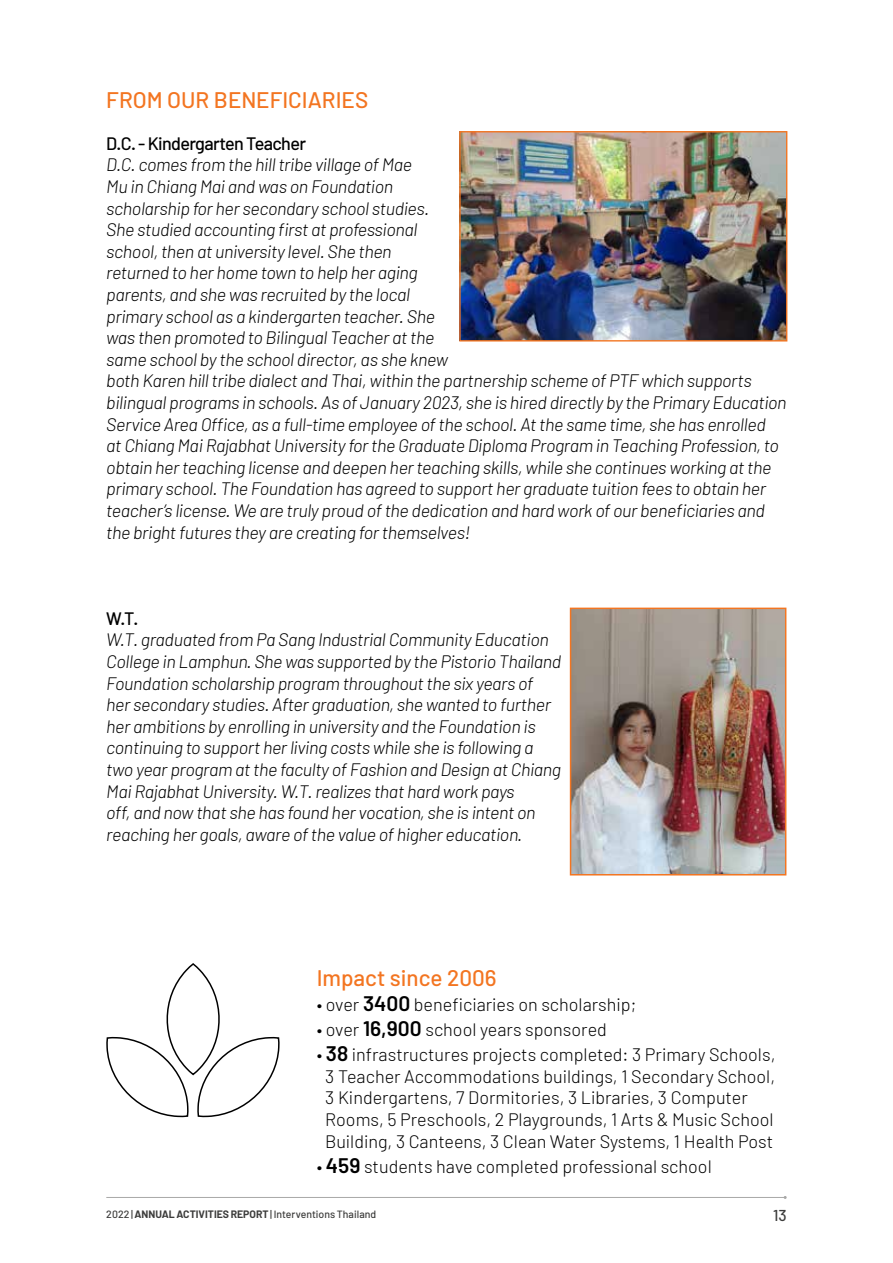
<style>
.page{position:relative;width:893px;height:1263px;background:#fff}
.page>*{position:absolute;margin:0;border:0;box-sizing:border-box;transform-origin:0 0}
.t1{font:500 22.5px "Barlow";color:#f37521}
.t2{font:italic 300 18px/21.6px "Barlow";letter-spacing:-.02em;color:#000}
.t3{font:300 18px/21.6px "Barlow";color:#000}
.t4{font:500 18px "Barlow";letter-spacing:-.035em;color:#000}
.t5{font:500 15.75px "Barlow";color:#3c3c3b}
.t6{font:500 10.5px "Barlow";color:#3c3c3b}
.s1{font-weight:600;font-size:21px}
.s2{font-weight:700}
</style>
<div class="page">
<hr style="left:106px;top:1197px;width:679px;height:1px;background:#a8a8a7">
<img style="left:461px;top:133px;width:324px;height:206px">
<div style="left:459px;top:131px;width:328px;height:210px;border:1px solid #f37521"></div>
<img style="left:573px;top:611px;width:210px;height:261px">
<div style="left:570px;top:608px;width:216px;height:267px;border:2px solid #f37521"></div>
<svg style="left:106px;top:963px;width:174px;height:155px"></svg>
<p class="t1" style="left:106px;top:85px;width:263px">FROM OUR BENEFICIARIES</p>
<p class="t4" style="left:106px;top:132px;width:201px">D.C. - Kindergarten Teacher</p>
<p class="t2" style="left:106px;top:154px;width:682px">D.C. comes from the hill tribe village of Mae<br>Mu in Chiang Mai and was on Foundation<br>scholarship for her secondary school studies.<br>She studied accounting first at professional<br>school, then at university level. She then<br>returned to her home town to help her aging<br>parents, and she was recruited by the local<br>primary school as a kindergarten teacher. She<br>was then promoted to Bilingual Teacher at the<br>same school by the school director, as she knew<br>both Karen hill tribe dialect and Thai, within the partnership scheme of PTF which supports bilingual programs in schools. As of January 2023, she is hired directly by the Primary Education Service Area Office, as a full-time employee of the school. At the same time, she has enrolled<br>at Chiang Mai Rajabhat University for the Graduate Diploma Program in Teaching Profession, to obtain her teaching license and deepen her teaching skills, while she continues working at the primary school. The Foundation has agreed to support her graduate tuition fees to obtain her teacher’s license. We are truly proud of the dedication and hard work of our beneficiaries and the bright futures they are creating for themselves!</p>
<p class="t4" style="left:106px;top:607px;width:33px">W.T.</p>
<p class="t2" style="left:106px;top:629px;width:456px">W.T. graduated from Pa Sang Industrial Community Education College in Lamphun. She was supported by the Pistorio Thailand Foundation scholarship program throughout the six years of her secondary studies. After graduation, she wanted to further her ambitions by enrolling in university and the Foundation is continuing to support her living costs while she is following a two year program at the faculty of Fashion and Design at Chiang Mai Rajabhat University. W.T. realizes that hard work pays<br>off, and now that she has found her vocation, she is intent on reaching her goals, aware of the value of higher education.</p>
<p class="t1" style="left:317px;top:963px;width:181px">Impact since 2006</p>
<p class="t3" style="left:317px;top:993px;width:321px">• over <span class="s1">3400</span> beneficiaries on scholarship;</p>
<p class="t3" style="left:317px;top:1018px;width:292px">• over <span class="s1">16,900</span> school years sponsored</p>
<p class="t3" style="left:325px;top:1043px;width:452px;text-indent:-8px">• <span class="s1">38</span> infrastructures projects completed: 3 Primary Schools, 3 Teacher Accommodations buildings, 1 Secondary School, 3 Kindergartens, 7 Dormitories, 3 Libraries, 3 Computer Rooms, 5 Preschools, 2 Playgrounds, 1 Arts &amp; Music School Building, 3 Canteens, 3 Clean Water Systems, 1 Health Post</p>
<p class="t3" style="left:317px;top:1155px;width:396px">• <span class="s1">459</span> students have completed professional school</p>
<p class="t6" style="left:106px;top:1207px;width:272px">2022 | <span class="s2">ANNUAL ACTIVITIES REPORT</span> | Interventions Thailand</p>
<p class="t5" style="left:773px;top:1206px;width:15px">13</p>
</div>
